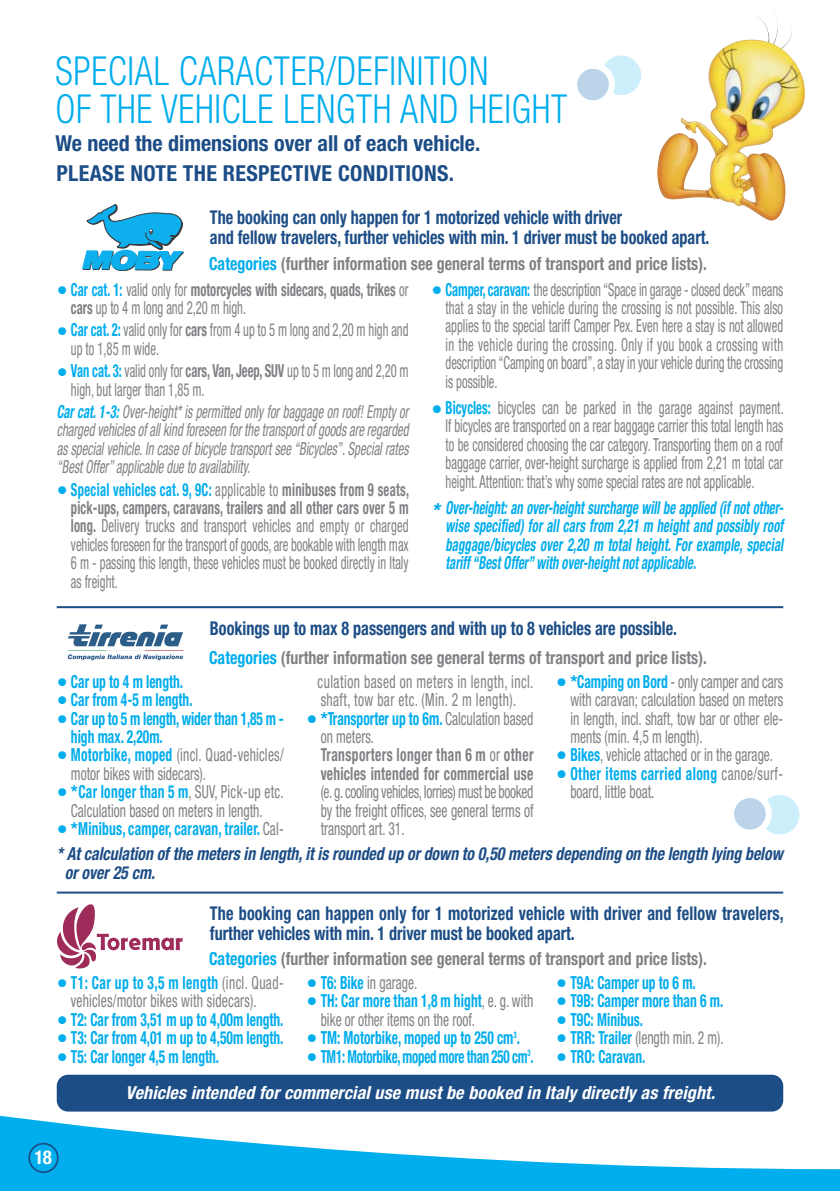
<style>
.page{position:relative;width:840px;height:1191px;background:#fff}
.page>*{position:absolute;margin:0;border:0;box-sizing:border-box;transform-origin:0 0}
.t1{font:300 condensed 40px/38px "Helvetica Neue LT Std";letter-spacing:.02em;color:#00aded;scale:.9 1}
.t2{font:700 condensed 22px "Helvetica Neue LT Std";color:#1c4d86}
.t3{font:700 condensed 19px/20px "Helvetica Neue LT Std";color:#1c4d86;scale:.85 1}
.t4{font:700 condensed 19px "Helvetica Neue LT Std";color:#fff}
.t5{font:condensed 18px/18.4px "Helvetica Neue LT Std";color:#7f8184;text-align:justify;scale:.7 1}
.t6{font:condensed 18px/18.4px "Helvetica Neue LT Std";color:#7f8184;scale:.75 1}
.t7{font:700 condensed 18px/18.4px "Helvetica Neue LT Std";color:#00aded;scale:.75 1}
.t8{font:italic condensed 18px/18.4px "Helvetica Neue LT Std";color:#7f8184;text-align:justify;scale:.7 1}
.t9{font:italic 700 condensed 18px/18.4px "Helvetica Neue LT Std";color:#00aded;text-align:justify;scale:.7 1}
.t10{font:700 condensed 18px "Helvetica Neue LT Std";letter-spacing:.005em;color:#7f8184;scale:.88 1}
.t11{font:700 condensed 18px/18.4px "Helvetica Neue LT Std";letter-spacing:.005em;color:#7f8184;scale:.75 1}
.t12{font:italic 700 condensed 18px/18.4px "Helvetica Neue LT Std";color:#1c4d86;scale:.88 1}
.t13{font:700 condensed 18px/18.4px "Helvetica Neue LT Std";letter-spacing:.005em;color:#7f8184;scale:.7 1}
.t14{font:italic 700 condensed 18px "Helvetica Neue LT Std";letter-spacing:.01em;color:#fff}
.t15{font:condensed 18px/18.4px "Helvetica Neue LT Std";letter-spacing:.035em;color:#7f8184;text-align:center;scale:.75 1}
.t16{font:700 condensed 18px "Helvetica Neue LT Std";color:#00aded}
.t17{font:700 condensed 18px "Helvetica Neue LT Std";letter-spacing:-.02em;color:#00aded;scale:.72 1}
.s1{color:#00aded}
.s2{font-weight:400;font-size:22px;color:#00aded}
.s3{font-weight:400}
.s4{font-size:22px;color:#00aded}
.s5{font-weight:700;color:#00aded}
.s6{font-weight:700}
.s7{font-family:"Helvetica Neue";font-stretch:expanded}
.s8{font-weight:400;font-size:22px}
.s9{font-weight:400;color:#7f8184}
.s10{font-size:22px;color:#fff}
</style>
<div class="page">
<svg style="left:0;top:1115px;width:839px;height:76px;fill:#00aded"></svg>
<svg style="left:28px;top:1142px;width:31px;height:31px"></svg>
<div style="left:57px;top:1074px;width:725px;height:37px;background:#1c4d86;border-radius:11px"></div>
<svg style="left:82px;top:204px;width:101px;height:67px"></svg>
<svg style="left:57px;top:904px;width:125px;height:64px"></svg>
<svg style="left:68px;top:624px;width:115px;height:22px"></svg>
<svg style="left:68px;top:654px;width:115px;height:6px"></svg>
<hr style="left:68px;top:650px;width:39px;height:1px;background:#40a75f">
<hr style="left:106px;top:650px;width:39px;height:1px;background:#e5e6e8">
<hr style="left:144px;top:650px;width:40px;height:1px;background:#a73742">
<hr style="left:57px;top:891px;width:725px;height:2px;background:#1c4d86">
<hr style="left:57px;top:606px;width:725px;height:2px;background:#1c4d86">
<img style="left:657px;top:16px;width:147px;height:205px">
<svg style="left:577px;top:55px;width:64px;height:46px"></svg>
<svg style="left:734px;top:795px;width:66px;height:40px"></svg>
<h1 class="t1" style="left:56px;top:52px;width:569px">SPECIAL CARACTER/DEFINITION<br>OF THE VEHICLE LENGTH AND HEIGHT</h1>
<p class="t2" style="left:55px;top:136px;width:426px">We need the dimensions over all of each vehicle.</p>
<p class="t2" style="left:56px;top:165px;width:399px">PLEASE NOTE THE RESPECTIVE CONDITIONS.</p>
<p class="t3" style="left:210px;top:209px;width:588px">The booking can only happen for 1 motorized vehicle with driver<br>and fellow travelers, further vehicles with min. 1 driver must be booked apart.</p>
<p class="t10" style="left:209px;top:257px;width:567px"><span class="s1">Categories</span> (further information see general terms of transport and price lists).</p>
<p class="t13" style="left:71px;top:281px;width:483px;text-indent:-14px"><span class="s2">•</span> <span class="s1">Car cat. 1:</span> <span class="s3">valid only for</span> motorcycles with sidecars, quads, trikes <span class="s3">or </span>cars <span class="s3">up to 4 m long and 2,20 m high.</span></p>
<p class="t5" style="left:71px;top:322px;width:483px;text-indent:-14px"><span class="s4">•</span> <span class="s5">Car cat. 2:</span> valid only for <span class="s6">cars</span> from 4 up to 5 m long and 2,20 m high and up to 1,85 m wide.</p>
<p class="t5" style="left:71px;top:363px;width:483px;text-indent:-14px"><span class="s4">•</span> <span class="s5">Van cat. 3:</span> valid only for <span class="s6">cars, Van, Jeep, SUV</span> up to 5 m long and 2,20 m high, but larger than 1,85 m.</p>
<p class="t8" style="left:57px;top:404px;width:504px"><span class="s5">Car cat. 1-3:</span> Over-height* is permitted only for baggage on roof! Empty or charged vehicles of all kind foreseen for the transport of goods are regarded as special vehicle. In case of bicycle transport see “Bicycles”. Special rates “Best Offer” applicable due to availability.</p>
<p class="t5" style="left:71px;top:481px;width:484px;text-indent:-14px"><span class="s4">•</span> <span class="s5">Special vehicles cat. 9, 9C:</span> applicable to <span class="s6">minibuses from 9 seats, pick-ups, campers, caravans, trailers and all other cars over 5 m long.</span> Delivery trucks and transport vehicles and empty or charged vehicles foreseen for the transport of goods, are bookable with length max 6 m - passing this length, these vehicles must be booked directly in Italy as freight.</p>
<p class="t5" style="left:445px;top:281px;width:483px;text-indent:-14px"><span class="s4">•</span> <span class="s5">Camper, caravan:</span> the description “Space in garage - closed deck” means that a stay in the vehicle during the crossing is not possible. This also applies to the special tariff Camper Pex. Even here a stay is not allowed in the vehicle during the crossing. Only if you book a crossing with description “Camping on board”, a stay in your vehicle during the crossing is possible.</p>
<p class="t5" style="left:445px;top:400px;width:484px;text-indent:-14px"><span class="s4">•</span> <span class="s5">Bicycles:</span> bicycles can be parked in the garage against payment.<br>If bicycles are transported on a rear baggage carrier this total length has to be considered choosing the car category. Transporting them on a roof baggage carrier, over-height surcharge is applied from 2,21 m total car height. Attention: that’s why some special rates are not applicable.</p>
<p class="t9" style="left:445px;top:500px;width:484px;text-indent:-14px"><span class="s7">*</span> Over-height: an over-height surcharge will be applied (if not other&shy;wise specified) for all cars from 2,21 m height and possibly roof baggage/bicycles over 2,20 m total height. For example, special tariff “Best Offer” with over-height not applicable.</p>
<p class="t3" style="left:210px;top:620px;width:550px">Bookings up to max 8 passengers and with up to 8 vehicles are possible.</p>
<p class="t10" style="left:209px;top:651px;width:567px"><span class="s1">Categories</span> (further information see general terms of transport and price lists).</p>
<p class="t7" style="left:57px;top:673px;width:170px"><span class="s8">•</span> Car up to 4 m length.</p>
<p class="t7" style="left:57px;top:692px;width:182px"><span class="s8">•</span> Car from 4-5 m length.</p>
<p class="t7" style="left:71px;top:710px;width:285px;text-indent:-14px"><span class="s8">•</span> Car up to 5 m length, wider than 1,85 m - high max. 2,20m.</p>
<p class="t6" style="left:71px;top:747px;width:285px;text-indent:-14px"><span class="s4">•</span> <span class="s5">Motorbike, moped</span> (incl. Quad-vehicles/ motor bikes with sidecars).</p>
<p class="t6" style="left:57px;top:784px;width:304px;text-align:center"><span class="s4">•</span> <span class="s5">*Car longer than 5 m</span>, SUV, Pick-up etc.<br>Calculation based on meters in length.</p>
<p class="t16" style="left:57px;top:822px;width:228px"><span class="s8">•</span> *Minibus, camper, caravan, trailer. <span class="s9">Cal-</span></p>
<p class="t15" style="left:306px;top:673px;width:304px"><span class="s10">•</span>culation based on meters in length, incl. shaft, tow bar etc. (Min. 2 m length).</p>
<p class="t11" style="left:320px;top:710px;width:285px;text-indent:-14px"><span class="s2">•</span> <span class="s1">*Transporter up to 6m.</span> <span class="s3">Calculation based on meters.<br></span>Transporters longer than 6 m <span class="s3">or</span> other vehicles intended for commercial use</p>
<p class="t6" style="left:320px;top:784px;width:285px;text-align:justify">(e. g. cooling vehicles, lorries) must be booked by the freight offices, see general terms of transport art. 31.</p>
<p class="t6" style="left:570px;top:673px;width:285px;text-align:justify;text-indent:-14px"><span class="s4">•</span> <span class="s5">*Camping on Bord</span> - only camper and cars with caravan; calculation based on meters in length, incl. shaft, tow bar or other ele&shy;ments (min. 4,5 m length).</p>
<p class="t6" style="left:556px;top:747px;width:291px"><span class="s4">•</span> <span class="s5">Bikes</span>, vehicle attached or in the garage.</p>
<p class="t6" style="left:570px;top:765px;width:285px;text-indent:-14px"><span class="s4">•</span> <span class="s5">Other items carried along</span> canoe/surf&shy;board, little boat.</p>
<p class="t12" style="left:65px;top:846px;width:817px;text-indent:-8px">* At calculation of the meters in length, it is rounded up or down to 0,50 meters depending on the length lying below or over 25 cm.</p>
<p class="t3" style="left:210px;top:904px;width:676px">The booking can happen only for 1 motorized vehicle with driver and fellow travelers, further vehicles with min. 1 driver must be booked apart.</p>
<p class="t10" style="left:209px;top:952px;width:567px"><span class="s1">Categories</span> (further information see general terms of transport and price lists).</p>
<p class="t6" style="left:71px;top:975px;width:285px;text-indent:-14px"><span class="s4">•</span> <span class="s5">T1: Car up to 3,5 m length</span> (incl. Quad&shy;vehicles/motor bikes with sidecars).</p>
<p class="t7" style="left:57px;top:1011px;width:304px"><span class="s8">•</span> T2: Car from 3,51 m up to 4,00m length.</p>
<p class="t7" style="left:57px;top:1030px;width:304px"><span class="s8">•</span> T3: Car from 4,01 m up to 4,50m length.</p>
<p class="t7" style="left:57px;top:1048px;width:218px"><span class="s8">•</span> T5: Car longer 4,5 m length.</p>
<p class="t6" style="left:306px;top:975px;width:149px"><span class="s4">•</span> <span class="s5">T6: Bike</span> in garage.</p>
<p class="t6" style="left:320px;top:993px;width:285px;text-indent:-14px"><span class="s4">•</span> <span class="s5">TH: Car more than 1,8 m hight</span>, e. g. with bike or other items on the roof.</p>
<p class="t7" style="left:306px;top:1030px;width:286px"><span class="s8">•</span> TM: Motorbike, moped up to 250 cm<sup>3</sup>.</p>
<p class="t17" style="left:306px;top:1049px;width:316px"><span class="s8">•</span> TM1: Motorbike, moped more than 250 cm<sup>3</sup>.</p>
<p class="t7" style="left:556px;top:975px;width:187px"><span class="s8">•</span> T9A: Camper up to 6 m.</p>
<p class="t7" style="left:556px;top:993px;width:224px"><span class="s8">•</span> T9B: Camper more than 6 m.</p>
<p class="t7" style="left:556px;top:1011px;width:117px"><span class="s8">•</span> T9C: Minibus.</p>
<p class="t6" style="left:556px;top:1030px;width:225px"><span class="s4">•</span> <span class="s5">TRR: Trailer</span> (length min. 2 m).</p>
<p class="t7" style="left:556px;top:1048px;width:120px"><span class="s8">•</span> TRO: Caravan.</p>
<p class="t4" style="left:35px;top:1150px;width:19px">18</p>
<p class="t14" style="left:125px;top:1086px;width:590px">Vehicles intended for commercial use must be booked in Italy directly as freight.</p>
</div>
